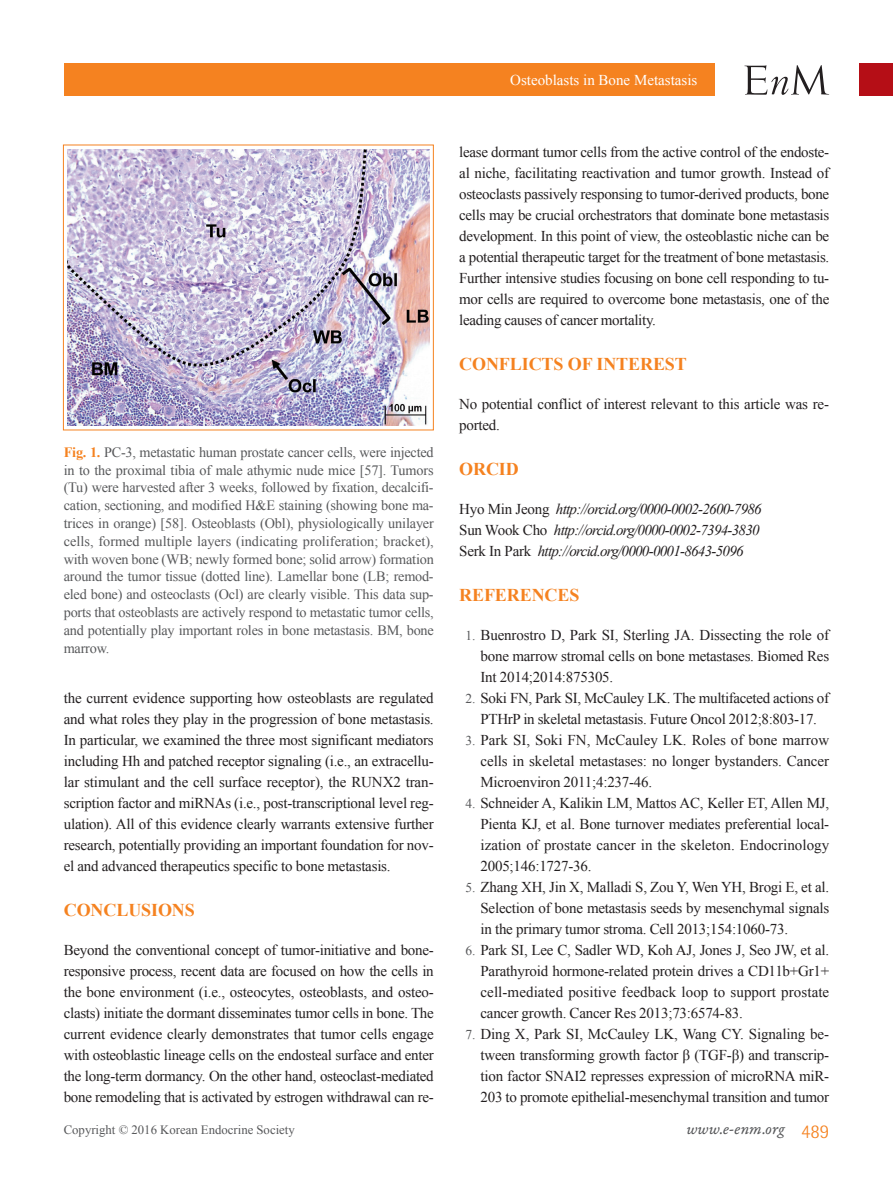
<style>
.page{position:relative;width:893px;height:1191px;background:#fff}
.page>*{position:absolute;margin:0;border:0;box-sizing:border-box;transform-origin:0 0}
.소제목1{font:700 18px "Times New Roman";letter-spacing:-.005em;color:#f58220}
.t1{font:16.5px "Garamond Premr Pro It Capt";color:#57585a}
.본문_0{font:15px/21px "Times New Roman";letter-spacing:-.015em;color:#231f20;text-align:justify}
.참고문헌1{font:15px/21px "Times New Roman";letter-spacing:-.015em;color:#231f20;text-align:justify}
.본문_0-2{font:italic 15px "Times New Roman";letter-spacing:-.05em;color:#231f20}
.t2{font:15px "Times New Roman";color:#fff}
.표그림제목{font:14.25px/17.9px "Times New Roman";letter-spacing:-.015em;color:#57585a;text-align:justify}
.t3{font:12.75px "Times New Roman";color:#57585a}
.s1{font-weight:700;color:#f58220}
.s2{font-style:normal}
.s3{font-size:13.5px;color:#57585a}
.s4{font-family:"Rotis Semi Sans Std";font-weight:300;font-size:19.5px;color:#f58220}
</style>
<div class="page">
<div style="left:859px;top:64px;width:34px;height:32px;background:#b50e16"></div>
<div style="left:64px;top:64px;width:650px;height:32px;background:#f58220"></div>
<svg style="left:744px;top:65px;width:85px;height:30px"></svg>
<img style="left:68px;top:149px;width:361px;height:277px">
<div style="left:63px;top:145px;width:371px;height:285px;border:1px solid #f58220"></div>
<p class="표그림제목" style="left:64px;top:443px;width:372px"><span class="s1">Fig. 1.</span> PC-3, metastatic human prostate cancer cells, were injected in to the proximal tibia of male athymic nude mice [57]. Tumors (Tu) were harvested after 3 weeks, followed by fixation, decalcifi&shy;cation, sectioning, and modified H&amp;E staining (showing bone ma&shy;trices in orange) [58]. Osteoblasts (Obl), physiologically unilayer cells, formed multiple layers (indicating proliferation; bracket), with woven bone (WB; newly formed bone; solid arrow) formation around the tumor tissue (dotted line). Lamellar bone (LB; remod&shy;eled bone) and osteoclasts (Ocl) are clearly visible. This data sup&shy;ports that osteoblasts are actively respond to metastatic tumor cells, and potentially play important roles in bone metastasis. BM, bone marrow.</p>
<p class="본문_0" style="left:64px;top:687px;width:372px">the current evidence supporting how osteoblasts are regulated and what roles they play in the progression of bone metastasis.<br>In particular, we examined the three most significant mediators including Hh and patched receptor signaling (i.e., an extracellu&shy;lar stimulant and the cell surface receptor), the RUNX2 tran&shy;scription factor and miRNAs (i.e., post-transcriptional level reg&shy;ulation). All of this evidence clearly warrants extensive further research, potentially providing an important foundation for nov&shy;el and advanced therapeutics specific to bone metastasis.</p>
<p class="소제목1" style="left:64px;top:897px;width:133px">CONCLUSIONS</p>
<p class="본문_0" style="left:64px;top:939px;width:371px">Beyond the conventional concept of tumor-initiative and bone&shy;responsive process, recent data are focused on how the cells in the bone environment (i.e., osteocytes, osteoblasts, and osteo&shy;clasts) initiate the dormant disseminates tumor cells in bone. The current evidence clearly demonstrates that tumor cells engage with osteoblastic lineage cells on the endosteal surface and enter the long-term dormancy. On the other hand, osteoclast-mediated bone remodeling that is activated by estrogen withdrawal can re-</p>
<p class="t2" style="left:510px;top:70px;width:189px">Osteoblasts in Bone Metastasis</p>
<p class="본문_0" style="left:459px;top:141px;width:372px">lease dormant tumor cells from the active control of the endoste&shy;al niche, facilitating reactivation and tumor growth. Instead of osteoclasts passively responsing to tumor-derived products, bone cells may be crucial orchestrators that dominate bone metastasis development. In this point of view, the osteoblastic niche can be a potential therapeutic target for the treatment of bone metastasis.<br>Further intensive studies focusing on bone cell responding to tu&shy;mor cells are required to overcome bone metastasis, one of the leading causes of cancer mortality.</p>
<p class="소제목1" style="left:459px;top:351px;width:229px">CONFLICTS OF INTEREST</p>
<p class="본문_0" style="left:459px;top:393px;width:371px">No potential conflict of interest relevant to this article was re&shy;ported.</p>
<p class="소제목1" style="left:459px;top:456px;width:61px">ORCID</p>
<p class="본문_0-2" style="left:459px;top:499px;width:304px"><span class="s2">Hyo Min Jeong</span> http://orcid.org/0000-0002-2600-7986</p>
<p class="본문_0-2" style="left:459px;top:520px;width:302px"><span class="s2">Sun Wook Cho</span> http://orcid.org/0000-0002-7394-3830</p>
<p class="본문_0-2" style="left:459px;top:541px;width:286px"><span class="s2">Serk In Park</span> http://orcid.org/0000-0001-8643-5096</p>
<p class="소제목1" style="left:459px;top:582px;width:122px">REFERENCES</p>
<p class="참고문헌1" style="left:480px;top:624px;width:350px;text-indent:-15px"><span class="s3">1.</span> Buenrostro D, Park SI, Sterling JA. Dissecting the role of bone marrow stromal cells on bone metastases. Biomed Res Int 2014;2014:875305.</p>
<p class="참고문헌1" style="left:466px;top:687px;width:365px;text-align:center"><span class="s3">2.</span> Soki FN, Park SI, McCauley LK. The multifaceted actions of<br>PTHrP in skeletal metastasis. Future Oncol 2012;8:803-17.</p>
<p class="참고문헌1" style="left:480px;top:729px;width:350px;text-indent:-15px"><span class="s3">3.</span> Park SI, Soki FN, McCauley LK. Roles of bone marrow cells in skeletal metastases: no longer bystanders. Cancer Microenviron 2011;4:237-46.</p>
<p class="참고문헌1" style="left:480px;top:792px;width:350px;text-indent:-15px"><span class="s3">4.</span> Schneider A, Kalikin LM, Mattos AC, Keller ET, Allen MJ, Pienta KJ, et al. Bone turnover mediates preferential local&shy;ization of prostate cancer in the skeleton. Endocrinology 2005;146:1727-36.</p>
<p class="참고문헌1" style="left:480px;top:876px;width:350px;text-indent:-15px"><span class="s3">5.</span> Zhang XH, Jin X, Malladi S, Zou Y, Wen YH, Brogi E, et al.<br>Selection of bone metastasis seeds by mesenchymal signals in the primary tumor stroma. Cell 2013;154:1060-73.</p>
<p class="참고문헌1" style="left:480px;top:939px;width:350px;text-indent:-15px"><span class="s3">6.</span> Park SI, Lee C, Sadler WD, Koh AJ, Jones J, Seo JW, et al.<br>Parathyroid hormone-related protein drives a CD11b+Gr1+ cell-mediated positive feedback loop to support prostate cancer growth. Cancer Res 2013;73:6574-83.</p>
<p class="참고문헌1" style="left:480px;top:1023px;width:350px;text-indent:-15px"><span class="s3">7.</span> Ding X, Park SI, McCauley LK, Wang CY. Signaling be&shy;tween transforming growth factor β (TGF-β) and transcrip&shy;tion factor SNAI2 represses expression of microRNA miR-203 to promote epithelial-mesenchymal transition and tumor</p>
<p class="t3" style="left:64px;top:1120px;width:233px">Copyright © 2016 Korean Endocrine Society</p>
<p class="t1" style="left:686px;top:1118px;width:144px">www.e-enm.org <span class="s4">489</span></p>
</div>
